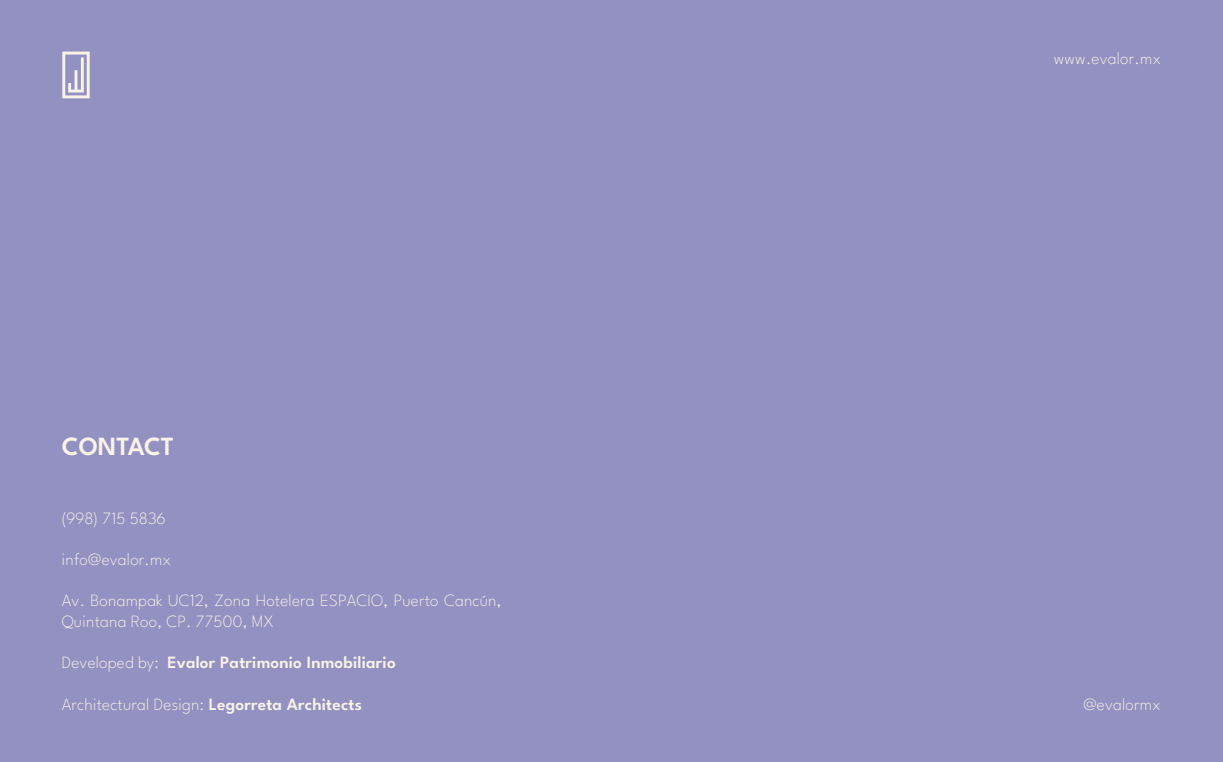
<style>
.page{position:relative;width:1223px;height:762px;background:#fff}
.page>*{position:absolute;margin:0;border:0;box-sizing:border-box;transform-origin:0 0}
.t1{font:600 26.25px "League Spartan";color:#f9f3e8}
.t2{font:200 17.25px/20.6px "League Spartan";letter-spacing:.01em;color:#f9f3e8}
.t3{font:600 17.25px "League Spartan";letter-spacing:.01em;color:#f9f3e8}
.s1{font-weight:200}
.s2{font-weight:600}
</style>
<div class="page">
<div style="left:0;top:0;width:1222px;height:762px;background:#9291c1"></div>
<svg style="left:62px;top:52px;width:28px;height:46px"></svg>
<h1 class="t1" style="left:62px;top:426px;width:114px">CONTACT</h1>
<p class="t2" style="left:62px;top:506px;width:105px">(998) 715 5836</p>
<p class="t2" style="left:62px;top:547px;width:111px">info@evalor.mx</p>
<p class="t2" style="left:62px;top:589px;width:441px">Av. Bonampak UC12, Zona Hotelera ESPACIO, Puerto Cancún,<br>Quintana Roo, CP. 77500, MX</p>
<p class="t3" style="left:62px;top:649px;width:335px"><span class="s1">Developed by:</span> Evalor Patrimonio Inmobiliario</p>
<p class="t2" style="left:62px;top:692px;width:301px">Architectural Design: <span class="s2">Legorreta Architects</span></p>
<p class="t2" style="left:1053px;top:46px;width:109px">www.evalor.mx</p>
<p class="t2" style="left:1083px;top:692px;width:79px">@evalormx</p>
</div>
